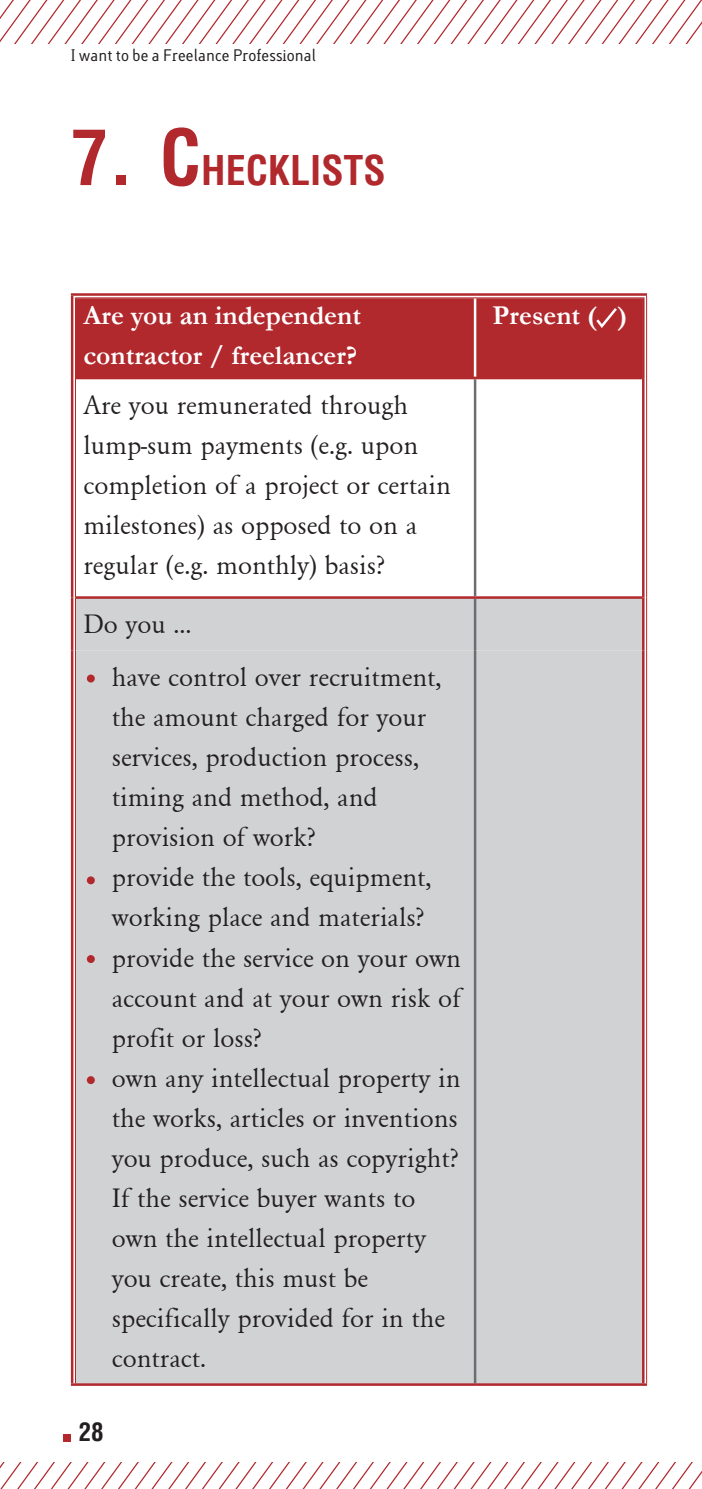
<style>
.page{position:relative;width:702px;height:1489px;background:#fff}
.page>*{position:absolute;margin:0;border:0;box-sizing:border-box;transform-origin:0 0}
.t1{font:700 condensed 40px "Helvetica";color:#b1282d}
.t2{font:27.5px/40px "Garamond";color:#231f20}
.t3{font:700 27.5px/40px "Garamond";color:#fff}
.t4{font:700 condensed 25px "Helvetica";color:#231f20}
.t5{font:15px "Lacuna";color:#231f20}
.s1{font-size:75px}
</style>
<div class="page">
<div style="left:64px;top:1433px;width:7px;height:7px;background:#b1282d"></div>
<svg style="left:0;top:0;width:702px;height:43px"></svg>
<svg style="left:0;top:1462px;width:702px;height:26px"></svg>
<div style="left:76px;top:298px;width:566px;height:79px;background:#b1282d"></div>
<div style="left:76px;top:598px;width:566px;height:52px;background:#d1d2d4"></div>
<div style="left:76px;top:650px;width:566px;height:733px;background:#d1d2d4"></div>
<svg style="left:73px;top:378px;width:1px;height:219px"></svg>
<svg style="left:644px;top:378px;width:1px;height:219px"></svg>
<svg style="left:73px;top:597px;width:1px;height:53px"></svg>
<svg style="left:644px;top:597px;width:1px;height:53px"></svg>
<svg style="left:73px;top:650px;width:1px;height:733px"></svg>
<svg style="left:644px;top:650px;width:1px;height:733px"></svg>
<svg style="left:73px;top:298px;width:2px;height:80px"></svg>
<svg style="left:644px;top:298px;width:1px;height:80px"></svg>
<hr style="left:474px;top:298px;width:2px;height:79px;background:#fff">
<hr style="left:474px;top:379px;width:2px;height:217px;background:#6c6d70">
<hr style="left:474px;top:598px;width:2px;height:52px;background:#6c6d70">
<hr style="left:474px;top:650px;width:2px;height:733px;background:#6c6d70">
<hr style="left:76px;top:596px;width:399px;height:2px;background:#b1282d">
<hr style="left:475px;top:596px;width:167px;height:2px;background:#b1282d">
<hr style="left:71px;top:378px;width:2px;height:219px;background:#b1282d">
<hr style="left:75px;top:378px;width:1px;height:219px;background:#b1282d">
<hr style="left:642px;top:378px;width:2px;height:219px;background:#b1282d">
<hr style="left:646px;top:378px;width:1px;height:219px;background:#b1282d">
<hr style="left:71px;top:597px;width:2px;height:53px;background:#b1282d">
<hr style="left:75px;top:597px;width:1px;height:53px;background:#b1282d">
<hr style="left:642px;top:597px;width:2px;height:53px;background:#b1282d">
<hr style="left:646px;top:597px;width:1px;height:53px;background:#b1282d">
<hr style="left:71px;top:650px;width:2px;height:733px;background:#b1282d">
<hr style="left:75px;top:650px;width:1px;height:733px;background:#b1282d">
<hr style="left:642px;top:650px;width:2px;height:733px;background:#b1282d">
<hr style="left:646px;top:650px;width:1px;height:733px;background:#b1282d">
<hr style="left:71px;top:1383px;width:404px;height:2px;background:#b1282d">
<hr style="left:475px;top:1383px;width:172px;height:2px;background:#b1282d">
<hr style="left:71px;top:293px;width:404px;height:3px;background:#b1282d">
<hr style="left:75px;top:297px;width:400px;height:1px;background:#b1282d">
<hr style="left:71px;top:296px;width:2px;height:82px;background:#b1282d">
<hr style="left:75px;top:298px;width:1px;height:80px;background:#b1282d">
<hr style="left:475px;top:293px;width:172px;height:3px;background:#b1282d">
<hr style="left:475px;top:297px;width:169px;height:1px;background:#b1282d">
<hr style="left:642px;top:298px;width:2px;height:80px;background:#b1282d">
<hr style="left:646px;top:296px;width:1px;height:82px;background:#b1282d">
<hr style="left:76px;top:377px;width:399px;height:2px;background:#b1282d">
<hr style="left:475px;top:377px;width:167px;height:2px;background:#b1282d">
<svg style="left:593px;top:305px;width:26px;height:25px"></svg>
<div style="left:87px;top:674px;width:8px;height:8px;background:#b1282d;border-radius:50%"></div>
<div style="left:87px;top:876px;width:8px;height:8px;background:#b1282d;border-radius:50%"></div>
<div style="left:87px;top:955px;width:8px;height:8px;background:#b1282d;border-radius:50%"></div>
<div style="left:87px;top:1076px;width:8px;height:8px;background:#b1282d;border-radius:50%"></div>
<p class="t5" style="left:71px;top:46px;width:247px">I want to be a Freelance Professional</p>
<h1 class="t1" style="left:71px;top:145px;width:316px"><span class="s1">7. C</span>HECKLISTS</h1>
<p class="t3" style="left:83px;top:294px;width:279px">Are you an independent contractor / freelancer?</p>
<p class="t3" style="left:492px;top:294px;width:136px">Present ( )</p>
<p class="t2" style="left:83px;top:384px;width:369px">Are you remunerated through lump-sum payments (e.g. upon completion of a project or certain milestones) as opposed to on a regular (e.g. monthly) basis?</p>
<p class="t2" style="left:112px;top:596px;width:331px;line-height:53.2px;text-indent:-28px">Do you …<br>have control over recruitment,</p>
<p class="t2" style="left:112px;top:696px;width:351px">the amount charged for your services, production process, timing and method, and provision of work?<br>provide the tools, equipment, working place and materials? provide the service on your own account and at your own risk of profit or loss?<br>own any intellectual property in the works, articles or inventions you produce, such as copyright?<br>If the service buyer wants to own the intellectual property you create, this must be specifically provided for in the contract.</p>
<p class="t4" style="left:79px;top:1416px;width:26px">28</p>
</div>
